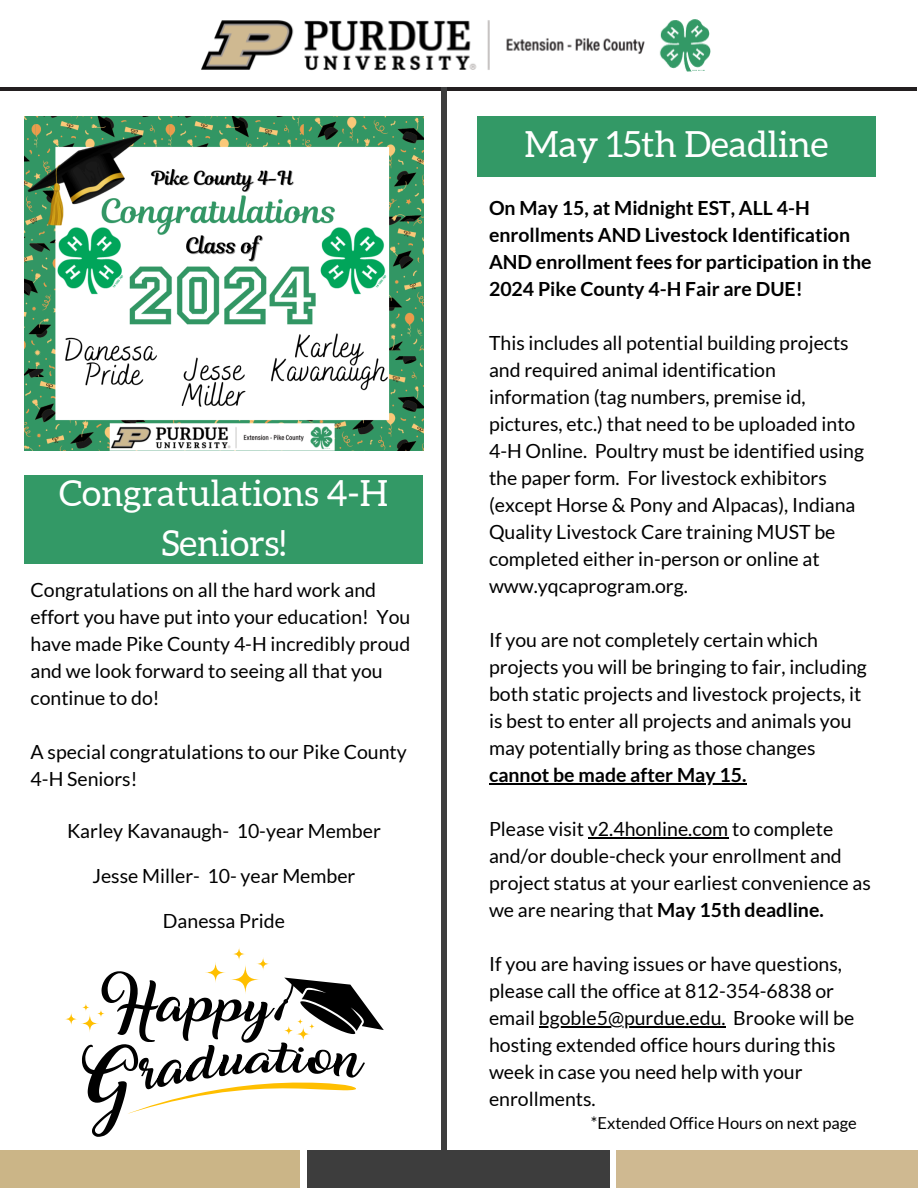
<style>
.page{position:relative;width:918px;height:1188px;background:#fff}
.page>*{position:absolute;margin:0;border:0;box-sizing:border-box;transform-origin:0 0}
.t1{font:36px/49.5px "Aleo";color:#fff;text-align:center}
.t2{font:19.5px/27px "Lato";color:#000}
.t3{font:700 19.5px/27px "Lato";color:#000}
.t4{font:16.5px "Lato";color:#000}
.s1{font-weight:700}
</style>
<div class="page">
<div style="left:0;top:1151px;width:300px;height:37px;background:#cbb587"></div>
<div style="left:307px;top:1151px;width:302px;height:37px;background:#3d3d3d"></div>
<div style="left:617px;top:1151px;width:301px;height:37px;background:#cfb991"></div>
<hr style="left:0;top:87px;width:917px;height:4px;background:#231f20">
<hr style="left:442px;top:88px;width:4px;height:1065px;background:#3d3d3d">
<img style="left:201px;top:19px;width:510px;height:53px">
<img style="left:25px;top:116px;width:398px;height:334px">
<div style="left:25px;top:476px;width:398px;height:88px;background:#396"></div>
<svg style="left:82px;top:971px;width:302px;height:166px"></svg>
<svg style="left:230px;top:964px;width:30px;height:31px"></svg>
<svg style="left:256px;top:957px;width:14px;height:14px"></svg>
<svg style="left:232px;top:947px;width:14px;height:14px"></svg>
<svg style="left:205px;top:962px;width:21px;height:21px"></svg>
<svg style="left:80px;top:1014px;width:19px;height:19px"></svg>
<svg style="left:97px;top:1009px;width:8px;height:9px"></svg>
<svg style="left:82px;top:1003px;width:8px;height:9px"></svg>
<svg style="left:64px;top:1012px;width:14px;height:14px"></svg>
<svg style="left:296px;top:1027px;width:15px;height:14px"></svg>
<svg style="left:308px;top:1023px;width:7px;height:7px"></svg>
<svg style="left:297px;top:1018px;width:6px;height:7px"></svg>
<svg style="left:283px;top:1025px;width:11px;height:11px"></svg>
<div style="left:478px;top:116px;width:398px;height:60px;background:#396"></div>
<hr style="left:489px;top:783px;width:258px;height:2px;background:#000">
<hr style="left:588px;top:837px;width:140px;height:2px;background:#000">
<hr style="left:539px;top:1026px;width:187px;height:2px;background:#000">
<p class="t1" style="left:59px;top:469px;width:331px">Congratulations 4-H<br>Seniors!</p>
<p class="t2" style="left:31px;top:576px;width:381px">Congratulations on all the hard work and effort you have put into your education! You have made Pike County 4-H incredibly proud and we look forward to seeing all that you continue to do!</p>
<h1 class="t2" style="left:31px;top:738px;width:378px">A special congratulations to our Pike County<br>4-H Seniors!</h1>
<h2 class="t2" style="left:67px;top:817px;width:315px">Karley Kavanaugh- 10-year Member</h2>
<p class="t2" style="left:92px;top:862px;width:265px">Jesse Miller- 10- year Member</p>
<p class="t2" style="left:163px;top:907px;width:124px">Danessa Pride</p>
<p class="t1" style="left:525px;top:120px;width:306px">May 15th Deadline</p>
<p class="t3" style="left:489px;top:194px;width:384px">On May 15, at Midnight EST, ALL 4-H enrollments AND Livestock Identification AND enrollment fees for participation in the 2024 Pike County 4-H Fair are DUE!</p>
<p class="t2" style="left:489px;top:329px;width:377px">This includes all potential building projects and required animal identification information (tag numbers, premise id, pictures, etc.) that need to be uploaded into 4-H Online. Poultry must be identified using the paper form. For livestock exhibitors (except Horse &amp; Pony and Alpacas), Indiana Quality Livestock Care training MUST be completed either in-person or online at www.yqcaprogram.org.</p>
<h1 class="t2" style="left:489px;top:626px;width:379px">If you are not completely certain which projects you will be bringing to fair, including both static projects and livestock projects, it is best to enter all projects and animals you may potentially bring as those changes</h1>
<p class="t3" style="left:489px;top:761px;width:259px">cannot be made after May 15.</p>
<p class="t2" style="left:489px;top:815px;width:383px">Please visit v2.4honline.com to complete and/or double-check your enrollment and project status at your earliest convenience as</p>
<p class="t2" style="left:489px;top:896px;width:336px">we are nearing that <span class="s1">May 15th deadline.</span></p>
<p class="t2" style="left:489px;top:950px;width:367px">If you are having issues or have questions, please call the office at 812-354-6838 or email bgoble5@purdue.edu. Brooke will be</p>
<p class="t2" style="left:489px;top:1031px;width:348px">hosting extended office hours during this week in case you need help with your enrollments.</p>
<p class="t4" style="left:591px;top:1112px;width:267px">*Extended Office Hours on next page</p>
</div>
